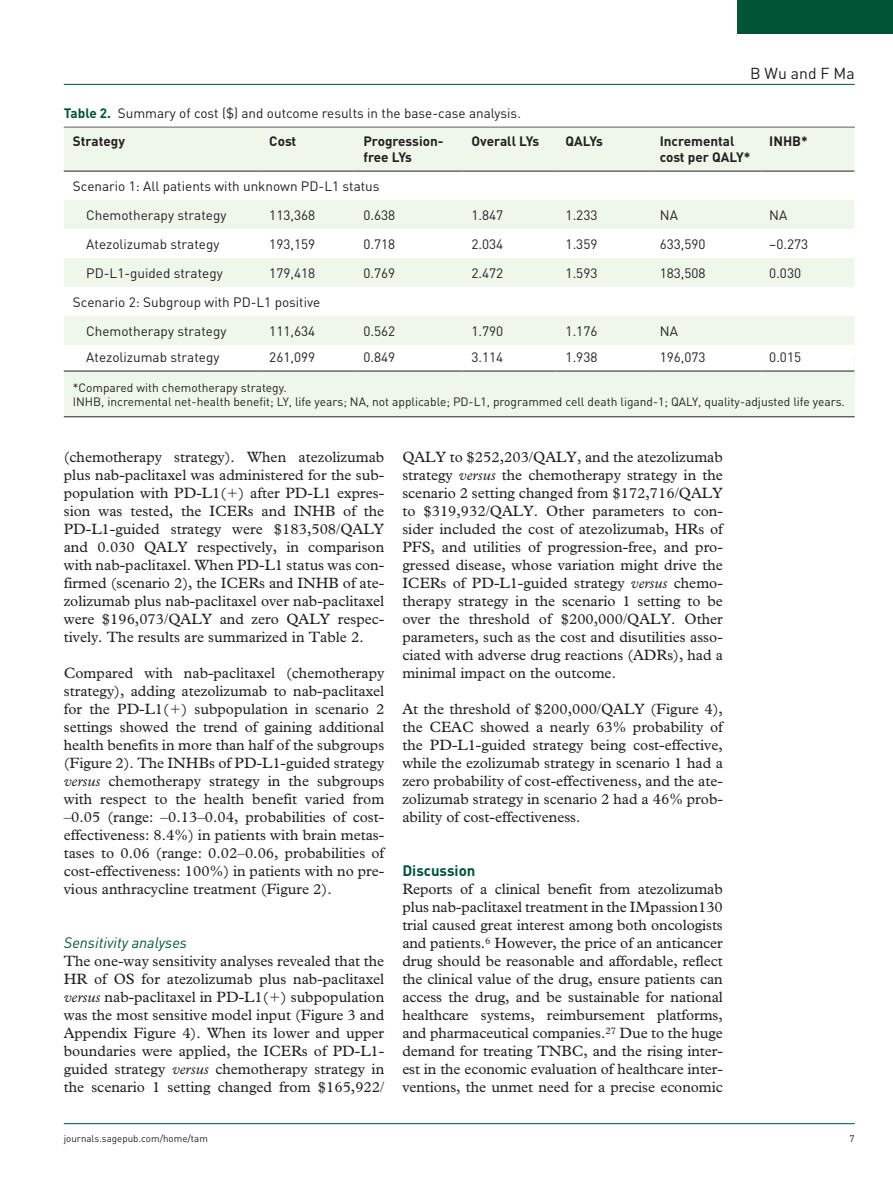
<style>
.page{position:relative;width:893px;height:1191px;background:#fff}
.page>*{position:absolute;margin:0;border:0;box-sizing:border-box;transform-origin:0 0}
.t1{font:15.75px "DIN";color:#231f20}
.t2{font:15px/18px "Plantin Std";color:#231f20;text-align:justify}
.t3{font:italic 15px "DIN";color:#015436}
.t4{font:700 15px "DIN";color:#015436}
.t5{font:13.5px/29px "DIN";color:#231f20}
.t6{font:700 13.5px/15.8px "DIN";color:#231f20}
.t7{font:12px/14.2px "DIN";color:#231f20}
.t8{font:9.75px "DIN";color:#231f20}
.s1{font-weight:700;color:#015436}
.s2{font-weight:700}
.s3{font-style:italic}
</style>
<div class="page">
<hr style="left:64px;top:84px;width:791px;height:1px;background:#015436">
<hr style="left:64px;top:1123px;width:791px;height:1px;background:#015436">
<div style="left:738px;top:0;width:155px;height:34px;background:#015436"></div>
<div style="left:64px;top:357px;width:791px;height:60px;background:#eff7ea"></div>
<hr style="left:64px;top:127px;width:791px;height:1px;background:#231f20">
<hr style="left:64px;top:416px;width:791px;height:1px;background:#231f20">
<div style="left:64px;top:128px;width:790px;height:43px;background:#eff7ea"></div>
<svg style="left:64px;top:200px;width:790px;height:171px;fill:#f1f7ec"></svg>
<hr style="left:64px;top:171px;width:196px;height:1px;background:#231f20">
<hr style="left:260px;top:171px;width:94px;height:1px;background:#231f20">
<hr style="left:354px;top:171px;width:108px;height:1px;background:#231f20">
<hr style="left:462px;top:171px;width:95px;height:1px;background:#231f20">
<hr style="left:557px;top:171px;width:94px;height:1px;background:#231f20">
<hr style="left:651px;top:171px;width:109px;height:1px;background:#231f20">
<hr style="left:760px;top:171px;width:94px;height:1px;background:#231f20">
<hr style="left:64px;top:371px;width:196px;height:1px;background:#231f20">
<hr style="left:260px;top:371px;width:94px;height:1px;background:#231f20">
<hr style="left:354px;top:371px;width:108px;height:1px;background:#231f20">
<hr style="left:462px;top:371px;width:95px;height:1px;background:#231f20">
<hr style="left:557px;top:371px;width:94px;height:1px;background:#231f20">
<hr style="left:651px;top:371px;width:109px;height:1px;background:#231f20">
<hr style="left:760px;top:371px;width:94px;height:1px;background:#231f20">
<p class="t1" style="left:750px;top:63px;width:106px">B Wu and F Ma</p>
<p class="t5" style="left:73px;top:98px;width:450px;line-height:28.5px;text-indent:-9px"><span class="s1">Table 2.</span> Summary of cost ($) and outcome results in the base-case analysis.<br><span class="s2">Strategy</span></p>
<p class="t6" style="left:269px;top:133px;width:29px">Cost</p>
<p class="t6" style="left:363px;top:133px;width:82px">Progression&shy;free LYs</p>
<p class="t6" style="left:471px;top:133px;width:69px">Overall LYs</p>
<p class="t6" style="left:566px;top:133px;width:39px">QALYs</p>
<p class="t6" style="left:660px;top:133px;width:92px">Incremental cost per QALY*</p>
<p class="t6" style="left:769px;top:133px;width:40px">INHB*</p>
<p class="t5" style="left:86px;top:171px;width:295px;text-indent:-14px">Scenario 1: All patients with unknown PD-L1 status<br>Chemotherapy strategy</p>
<p class="t5" style="left:269px;top:200px;width:47px">113,368</p>
<p class="t5" style="left:363px;top:200px;width:33px">0.638</p>
<p class="t5" style="left:471px;top:200px;width:33px">1.847</p>
<p class="t5" style="left:566px;top:200px;width:33px">1.233</p>
<p class="t5" style="left:660px;top:200px;width:20px">NA</p>
<p class="t5" style="left:769px;top:200px;width:20px">NA</p>
<p class="t5" style="left:86px;top:229px;width:135px">Atezolizumab strategy</p>
<p class="t5" style="left:269px;top:229px;width:47px">193,159</p>
<p class="t5" style="left:363px;top:229px;width:33px">0.718</p>
<p class="t5" style="left:471px;top:229px;width:33px">2.034</p>
<p class="t5" style="left:566px;top:229px;width:33px">1.359</p>
<p class="t5" style="left:660px;top:229px;width:47px">633,590</p>
<p class="t5" style="left:769px;top:229px;width:40px">–0.273</p>
<p class="t5" style="left:86px;top:258px;width:138px">PD-L1-guided strategy</p>
<p class="t5" style="left:269px;top:258px;width:47px">179,418</p>
<p class="t5" style="left:363px;top:258px;width:33px">0.769</p>
<p class="t5" style="left:471px;top:258px;width:33px">2.472</p>
<p class="t5" style="left:566px;top:258px;width:33px">1.593</p>
<p class="t5" style="left:660px;top:258px;width:47px">183,508</p>
<p class="t5" style="left:769px;top:258px;width:33px">0.030</p>
<p class="t5" style="left:86px;top:287px;width:236px;text-indent:-14px">Scenario 2: Subgroup with PD-L1 positive<br>Chemotherapy strategy</p>
<p class="t5" style="left:269px;top:316px;width:47px">111,634</p>
<p class="t5" style="left:363px;top:316px;width:33px">0.562</p>
<p class="t5" style="left:471px;top:316px;width:33px">1.790</p>
<p class="t5" style="left:566px;top:316px;width:33px">1.176</p>
<p class="t5" style="left:660px;top:316px;width:20px">NA</p>
<p class="t5" style="left:86px;top:342px;width:135px">Atezolizumab strategy</p>
<p class="t5" style="left:269px;top:342px;width:47px">261,099</p>
<p class="t5" style="left:363px;top:342px;width:33px">0.849</p>
<p class="t5" style="left:471px;top:342px;width:33px">3.114</p>
<p class="t5" style="left:566px;top:342px;width:33px">1.938</p>
<p class="t5" style="left:660px;top:342px;width:47px">196,073</p>
<p class="t5" style="left:769px;top:342px;width:33px">0.015</p>
<p class="t7" style="left:73px;top:380px;width:774px">*Compared with chemotherapy strategy.<br>INHB, incremental net-health benefit; LY, life years; NA, not applicable; PD-L1, programmed cell death ligand-1; QALY, quality-adjusted life years.</p>
<p class="t2" style="left:64px;top:448px;width:322px">(chemotherapy strategy). When atezolizumab plus nab-paclitaxel was administered for the sub&shy;population with PD-L1( ) after PD-L1 expres&shy;sion was tested, the ICERs and INHB of the PD-L1-guided strategy were $183,508/QALY and 0.030 QALY respectively, in comparison with nab-paclitaxel. When PD-L1 status was con&shy;firmed (scenario 2), the ICERs and INHB of ate&shy;zolizumab plus nab-paclitaxel over nab-paclitaxel were $196,073/QALY and zero QALY respec&shy;tively. The results are summarized in Table 2.</p>
<p class="t2" style="left:64px;top:664px;width:322px">Compared with nab-paclitaxel (chemotherapy strategy), adding atezolizumab to nab-paclitaxel for the PD-L1( ) subpopulation in scenario 2 settings showed the trend of gaining additional health benefits in more than half of the subgroups (Figure 2). The INHBs of PD-L1-guided strategy <span class="s3">versus</span> chemotherapy strategy in the subgroups with respect to the health benefit varied from –0.05 (range: –0.13–0.04, probabilities of cost&shy;effectiveness: 8.4%) in patients with brain metas&shy;tases to 0.06 (range: 0.02–0.06, probabilities of cost-effectiveness: 100%) in patients with no pre&shy;vious anthracycline treatment (Figure 2).</p>
<p class="t3" style="left:64px;top:933px;width:125px">Sensitivity analyses</p>
<p class="t2" style="left:64px;top:952px;width:322px">The one-way sensitivity analyses revealed that the HR of OS for atezolizumab plus nab-paclitaxel <span class="s3">versus</span> nab-paclitaxel in PD-L1( ) subpopulation was the most sensitive model input (Figure 3 and Appendix Figure 4). When its lower and upper boundaries were applied, the ICERs of PD-L1- guided strategy <span class="s3">versus</span> chemotherapy strategy in the scenario 1 setting changed from $165,922/</p>
<p class="t2" style="left:402px;top:448px;width:322px">QALY to $252,203/QALY, and the atezolizumab strategy <span class="s3">versus</span> the chemotherapy strategy in the scenario 2 setting changed from $172,716/QALY to $319,932/QALY. Other parameters to con&shy;sider included the cost of atezolizumab, HRs of PFS, and utilities of progression-free, and pro&shy;gressed disease, whose variation might drive the ICERs of PD-L1-guided strategy <span class="s3">versus</span> chemo&shy;therapy strategy in the scenario 1 setting to be over the threshold of $200,000/QALY. Other parameters, such as the cost and disutilities asso&shy;ciated with adverse drug reactions (ADRs), had a minimal impact on the outcome.</p>
<p class="t2" style="left:402px;top:700px;width:322px">At the threshold of $200,000/QALY (Figure 4), the CEAC showed a nearly 63% probability of the PD-L1-guided strategy being cost-effective, while the ezolizumab strategy in scenario 1 had a zero probability of cost-effectiveness, and the ate&shy;zolizumab strategy in scenario 2 had a 46% prob&shy;ability of cost-effectiveness.</p>
<p class="t4" style="left:402px;top:861px;width:75px">Discussion</p>
<p class="t2" style="left:402px;top:880px;width:322px">Reports of a clinical benefit from atezolizumab plus nab-paclitaxel treatment in the IMpassion130 trial caused great interest among both oncologists and patients.<sup>6</sup> However, the price of an anticancer drug should be reasonable and affordable, reflect the clinical value of the drug, ensure patients can access the drug, and be sustainable for national healthcare systems, reimbursement platforms, and pharmaceutical companies.<sup>27</sup> Due to the huge demand for treating TNBC, and the rising inter&shy;est in the economic evaluation of healthcare inter&shy;ventions, the unmet need for a precise economic</p>
<p class="t8" style="left:64px;top:1132px;width:146px">journals.sagepub.com/home/tam</p>
<p class="t8" style="left:850px;top:1132px;width:7px">7</p>
</div>
